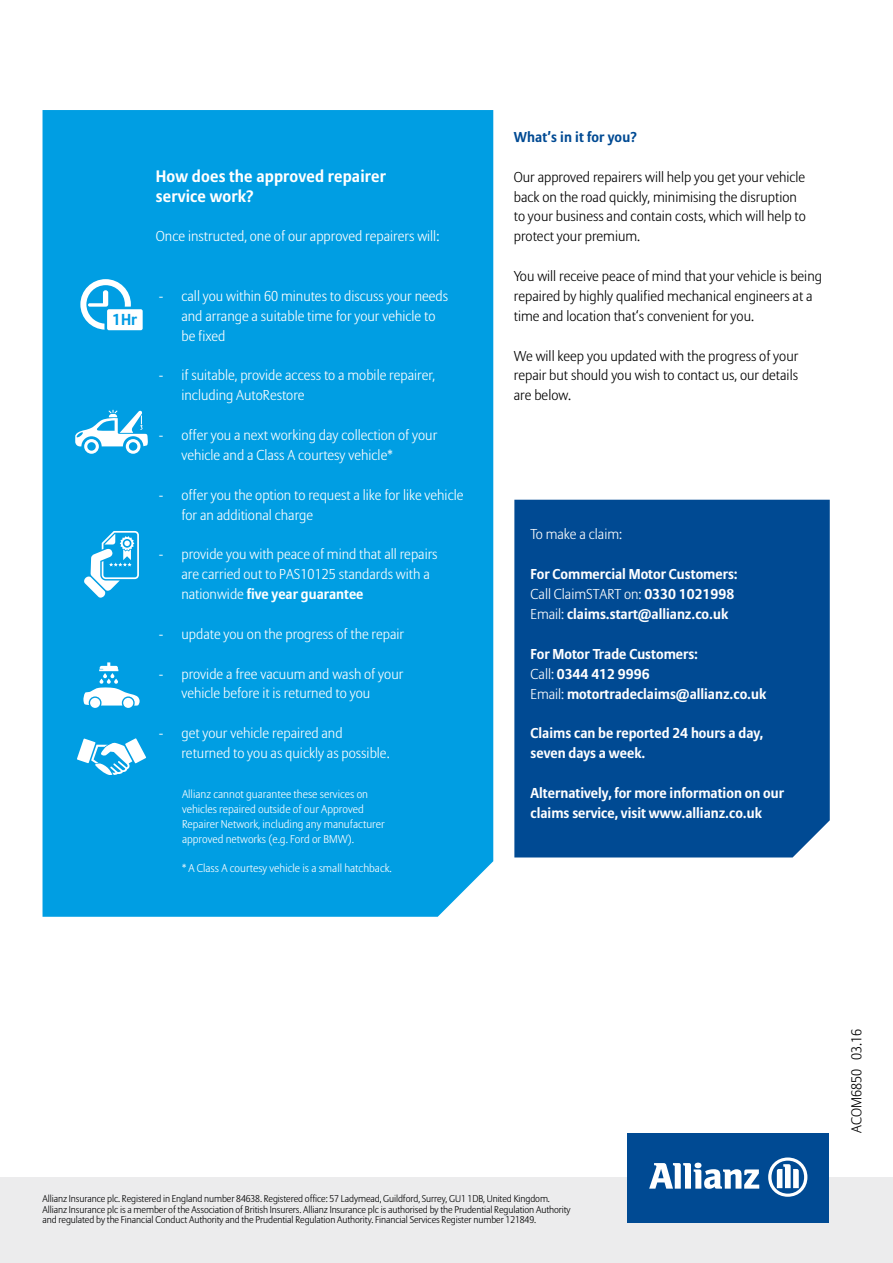
<style>
.page{position:relative;width:893px;height:1263px;background:#fff}
.page>*{position:absolute;margin:0;border:0;box-sizing:border-box;transform-origin:0 0}
.t1{font:700 16.5px/20px "Allianz Sans";letter-spacing:.01em;color:#fff}
.t2{font:700 15.75px "Allianz Sans";color:#009be4}
.t3{font:300 14.25px/20px "Allianz Sans";color:#fff}
.t4{font:300 14.25px/20px "Allianz Sans";color:#000}
.t5{font:700 14.25px/20px "Allianz Sans";color:#fff}
.t6{font:700 14.25px "Allianz Sans";letter-spacing:.01em;color:#004a93}
.t7{font:300 11.25px/14.9px "Allianz Sans";color:#fff}
.t8{font:300 9.75px/10.5px "Allianz Sans";letter-spacing:-.01em;color:#000}
.s1{font-weight:700}
.s2{font-weight:300}
</style>
<div class="page">
<div style="left:0;top:1178px;width:893px;height:85px;background:#ececed"></div>
<div style="left:627px;top:1133px;width:202px;height:90px;background:#004a93"></div>
<svg style="left:649px;top:1163px;width:110px;height:26px"></svg>
<svg style="left:768px;top:1157px;width:39px;height:40px"></svg>
<div style="left:514px;top:500px;width:316px;height:357px;background:#004a93"></div>
<div style="left:43px;top:110px;width:450px;height:807px;background:#009ee3"></div>
<svg style="left:83px;top:662px;width:57px;height:46px"></svg>
<svg style="left:80px;top:279px;width:63px;height:51px"></svg>
<svg style="left:84px;top:531px;width:55px;height:67px"></svg>
<svg style="left:77px;top:738px;width:69px;height:37px"></svg>
<svg style="left:74px;top:410px;width:75px;height:44px"></svg>
<p class="t2" style="left:112px;top:310px;width:26px">1Hr</p>
<p class="t1" style="left:156px;top:166px;width:231px">How does the approved repairer service work?</p>
<p class="t3" style="left:156px;top:227px;width:285px">Once instructed, one of our approved repairers will:</p>
<p class="t3" style="left:181px;top:287px;width:268px;text-indent:-23px">- call you within 60 minutes to discuss your needs and arrange a suitable time for your vehicle to be fixed</p>
<p class="t3" style="left:181px;top:366px;width:255px;text-indent:-23px">- if suitable, provide access to a mobile repairer, including AutoRestore</p>
<p class="t3" style="left:181px;top:426px;width:257px;text-indent:-23px">- offer you a next working day collection of your vehicle and a Class A courtesy vehicle*</p>
<p class="t3" style="left:181px;top:485px;width:284px;text-indent:-23px">- offer you the option to request a like for like vehicle for an additional charge</p>
<p class="t3" style="left:181px;top:545px;width:258px;text-indent:-23px">- provide you with peace of mind that all repairs are carried out to PAS10125 standards with a nationwide <span class="s1">five year guarantee</span></p>
<p class="t3" style="left:159px;top:624px;width:247px">- update you on the progress of the repair</p>
<p class="t3" style="left:181px;top:664px;width:223px;text-indent:-23px">- provide a free vacuum and wash of your vehicle before it is returned to you</p>
<p class="t3" style="left:181px;top:724px;width:210px;text-indent:-23px">- get your vehicle repaired and returned to you as quickly as possible.</p>
<p class="t7" style="left:182px;top:787px;width:204px">Allianz cannot guarantee these services on vehicles repaired outside of our Approved Repairer Network, including any manufacturer approved networks (e.g. Ford or BMW).</p>
<p class="t7" style="left:182px;top:861px;width:211px">* A Class A courtesy vehicle is a small hatchback.</p>
<p class="t6" style="left:514px;top:128px;width:125px">What’s in it for you?</p>
<p class="t4" style="left:514px;top:167px;width:293px">Our approved repairers will help you get your vehicle back on the road quickly, minimising the disruption to your business and contain costs, which will help to protect your premium.</p>
<p class="t4" style="left:514px;top:267px;width:310px">You will receive peace of mind that your vehicle is being repaired by highly qualified mechanical engineers at a time and location that‘s convenient for you.</p>
<p class="t4" style="left:514px;top:346px;width:286px;text-align:justify">We will keep you updated with the progress of your repair but should you wish to contact us, our details are below.</p>
<p class="t3" style="left:531px;top:525px;width:93px">To make a claim:</p>
<p class="t5" style="left:531px;top:565px;width:209px">For Commercial Motor Customers:<br><span class="s2">Call ClaimSTART on:</span> 0330 1021998<br><span class="s2">Email:</span> claims.start@allianz.co.uk</p>
<p class="t5" style="left:531px;top:644px;width:237px">For Motor Trade Customers:<br><span class="s2">Call:</span> 0344 412 9996<br><span class="s2">Email:</span> motortradeclaims@allianz.co.uk</p>
<p class="t5" style="left:531px;top:724px;width:234px">Claims can be reported 24 hours a day, seven days a week.</p>
<p class="t5" style="left:531px;top:783px;width:255px">Alternatively, for more information on our claims service, visit www.allianz.co.uk</p>
<p class="t8" style="left:43px;top:1194px;width:530px">Allianz Insurance plc. Registered in England number 84638. Registered office: 57 Ladymead, Guildford, Surrey, GU1 1DB, United Kingdom.<br>Allianz Insurance plc is a member of the Association of British Insurers. Allianz Insurance plc is authorised by the Prudential Regulation Authority and regulated by the Financial Conduct Authority and the Prudential Regulation Authority. Financial Services Register number 121849.</p>
<p class="t4" style="left:847px;top:1133px;width:106px;rotate:-90deg">ACOM6850 03.16</p>
</div>
